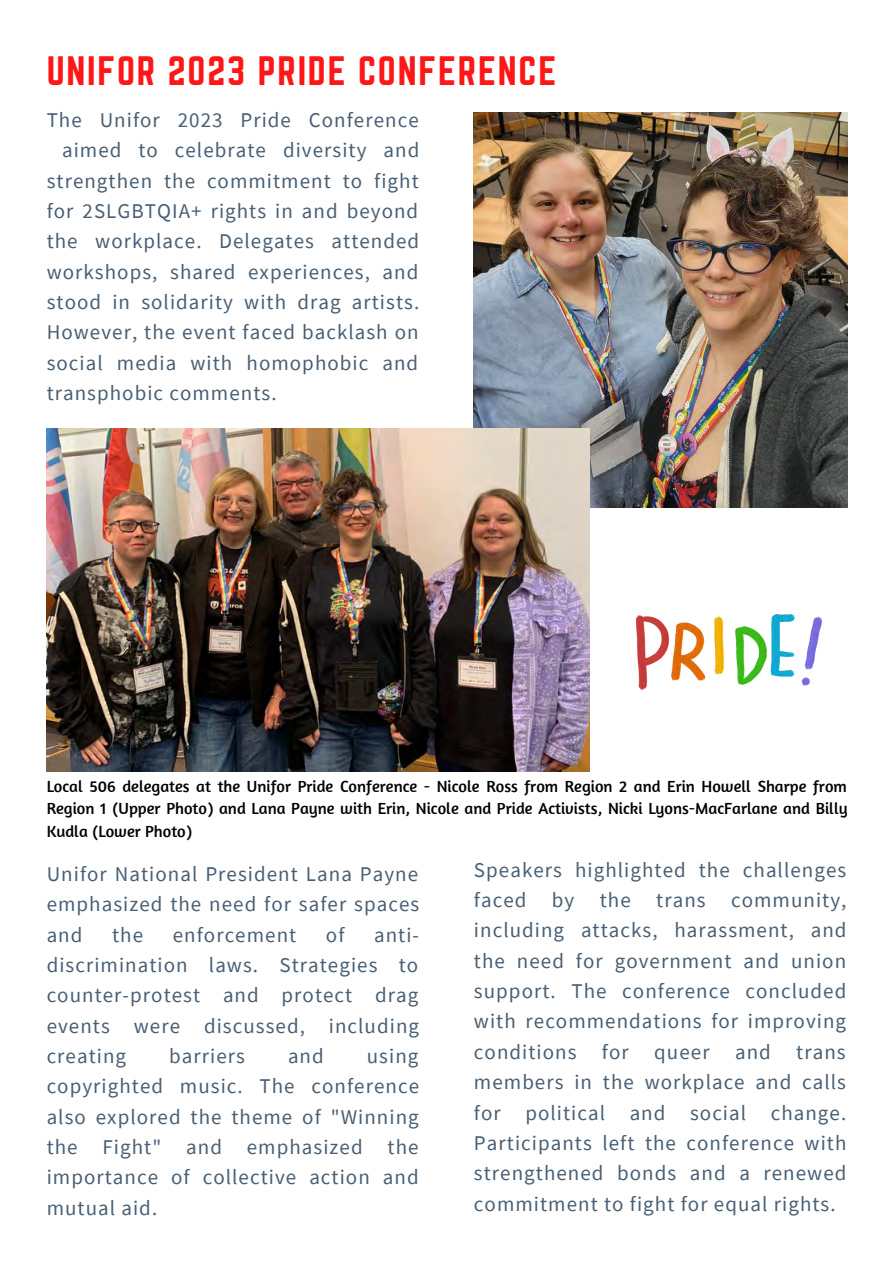
<style>
.page{position:relative;width:893px;height:1264px;background:#fff}
.page>*{position:absolute;margin:0;border:0;box-sizing:border-box;transform-origin:0 0}
.t1{font:35.85px "Norwester";letter-spacing:.05em;color:#ff1616}
.t2{font:21px/30.3px "Source Sans Pro";letter-spacing:.05em;color:#495f74;text-align:justify}
.t3{font:16.5px/22.5px "Amaranth";color:#000;text-align:justify}
</style>
<div class="page">
<img style="left:474px;top:112px;width:373px;height:395px">
<img style="left:47px;top:428px;width:543px;height:343px">
<img style="left:636px;top:614px;width:185px;height:75px">
<p class="t1" style="left:47px;top:49px;width:511px">UNIFOR 2023 PRIDE CONFERENCE</p>
<p class="t2" style="left:47px;top:104px;width:373px">The Unifor 2023 Pride Conference</p>
<p class="t2" style="left:62px;top:135px;width:359px">aimed to celebrate diversity and</p>
<p class="t2" style="left:47px;top:165px;width:373px">strengthen the commitment to fight</p>
<p class="t2" style="left:47px;top:195px;width:373px">for 2SLGBTQIA+ rights in and beyond</p>
<p class="t2" style="left:47px;top:226px;width:374px">the workplace. Delegates attended</p>
<p class="t2" style="left:47px;top:256px;width:373px">workshops, shared experiences, and</p>
<p class="t2" style="left:47px;top:286px;width:374px">stood in solidarity with drag artists.</p>
<p class="t2" style="left:47px;top:317px;width:373px">However, the event faced backlash on</p>
<p class="t2" style="left:47px;top:347px;width:373px">social media with homophobic and</p>
<p class="t2" style="left:47px;top:377px;width:231px">transphobic comments.</p>
<p class="t3" style="left:47px;top:774px;width:802px">Local 506 delegates at the Unifor Pride Conference - Nicole Ross from Region 2 and Erin Howell Sharpe from Region 1 (Upper Photo) and Lana Payne with Erin, Nicole and Pride Activists, Nicki Lyons-MacFarlane and Billy Kudla (Lower Photo)</p>
<p class="t2" style="left:47px;top:858px;width:374px">Unifor National President Lana Payne emphasized the need for safer spaces and</p>
<p class="t2" style="left:112px;top:918px;width:32px">the</p>
<p class="t2" style="left:173px;top:918px;width:125px">enforcement</p>
<p class="t2" style="left:326px;top:918px;width:20px">of</p>
<p class="t2" style="left:47px;top:918px;width:374px;text-indent:327px">anti&shy;discrimination laws. Strategies to counter-protest and protect drag events were discussed, including creating</p>
<p class="t2" style="left:169px;top:1040px;width:77px">barriers</p>
<p class="t2" style="left:288px;top:1040px;width:37px">and</p>
<p class="t2" style="left:47px;top:1040px;width:374px;text-indent:320px">using copyrighted music. The conference also explored the theme of "Winning the Fight" and emphasized the importance of collective action and mutual aid.</p>
<p class="t2" style="left:474px;top:854px;width:374px">Speakers highlighted the challenges faced by the trans community, including attacks, harassment, and the need for government and union support. The conference concluded with recommendations for improving conditions for queer and trans members in the workplace and calls for political and social change.<br>Participants left the conference with strengthened bonds and a renewed commitment to fight for equal rights.</p>
</div>
